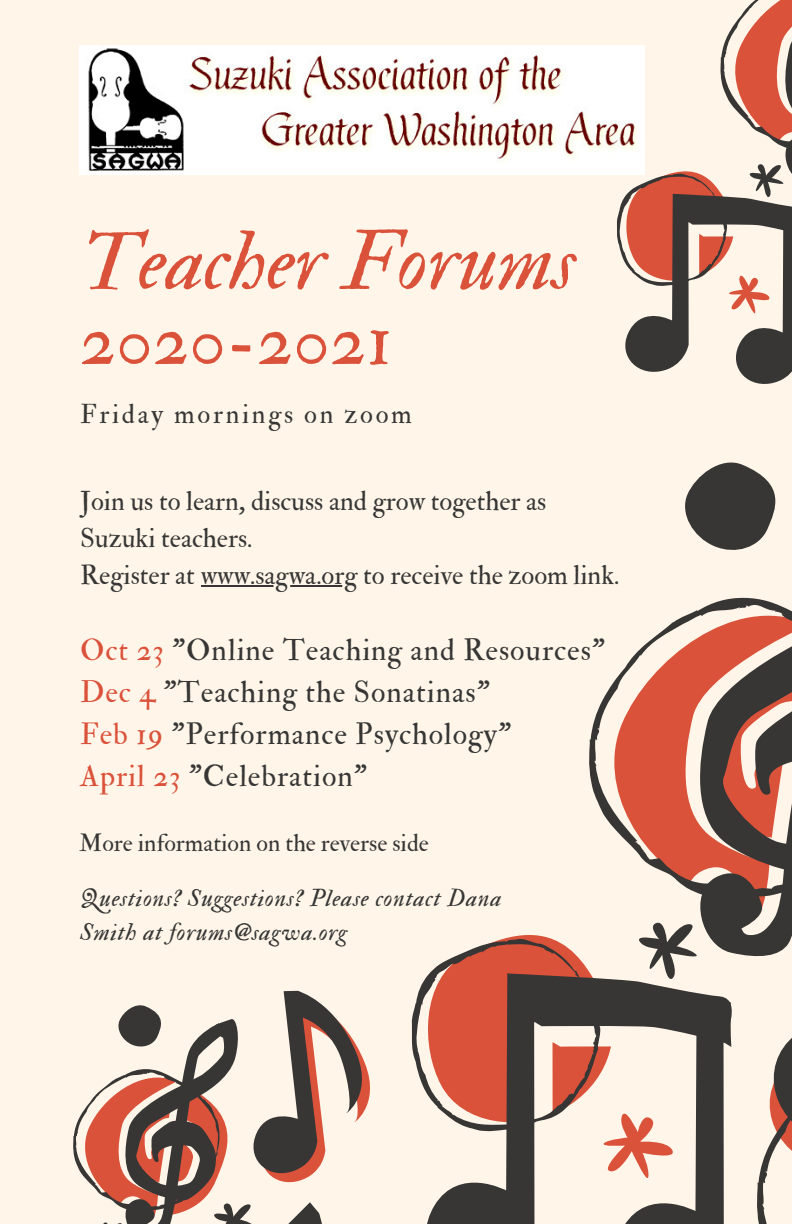
<style>
.page{position:relative;width:792px;height:1224px;background:#fff6e9}
.page>*{position:absolute;margin:0;border:0;box-sizing:border-box;transform-origin:0 0}
.t1{font:83px "IM FELL Double Pica Italic";color:#db523b}
.t2{font:72px "IM FELL Double Pica Italic";color:#db523b}
.t3{font:30px/42px "IM FELL Double Pica Roman";letter-spacing:.03em;color:#373635}
.t4{font:26.8px/36.8px "IM FELL Double Pica Roman";color:#373635}
.t5{font:26.8px "IM FELL Double Pica Roman";letter-spacing:.1em;color:#373635}
.t6{font:24px/34.4px "IM FELL Double Pica Italic";letter-spacing:.04em;color:#373635}
.t7{font:24px "IM FELL Double Pica Roman";color:#373635}
.s1{color:#db523b}
</style>
<div class="page">
<svg style="left:427px;top:1163px;width:108px;height:61px;fill:#373635"></svg>
<svg style="left:685px;top:462px;width:91px;height:88px"></svg>
<svg style="left:411px;top:935px;width:176px;height:228px"></svg>
<svg style="left:547px;top:597px;width:245px;height:351px"></svg>
<svg style="left:587px;top:787px;width:205px;height:437px"></svg>
<svg style="left:283px;top:990px;width:87px;height:132px"></svg>
<svg style="left:73px;top:992px;width:275px;height:232px"></svg>
<svg style="left:596px;top:0;width:196px;height:384px"></svg>
<hr style="left:201px;top:585px;width:157px;height:2px;background:#373635">
<img style="left:79px;top:45px;width:566px;height:129px">
<h1 class="t1" style="left:80px;top:211px;width:497px">Teacher Forums</h1>
<h2 class="t2" style="left:80px;top:296px;width:314px">2020-2021</h2>
<p class="t5" style="left:80px;top:398px;width:333px">Friday mornings on zoom</p>
<p class="t4" style="left:80px;top:483px;width:541px">Join us to learn, discuss and grow together as<br>Suzuki teachers.<br>Register at www.sagwa.org to receive the zoom link.</p>
<p class="t3" style="left:80px;top:630px;width:527px"><span class="s1">Oct 23</span> "Online Teaching and Resources"<br><span class="s1">Dec 4</span> "Teaching the Sonatinas"<br><span class="s1">Feb 19</span> "Performance Psychology"<br><span class="s1">April 23</span> "Celebration"</p>
<p class="t7" style="left:79px;top:829px;width:351px">More information on the reverse side</p>
<p class="t6" style="left:80px;top:881px;width:423px">Questions? Suggestions? Please contact Dana<br>Smith at forums@sagwa.org</p>
</div>
